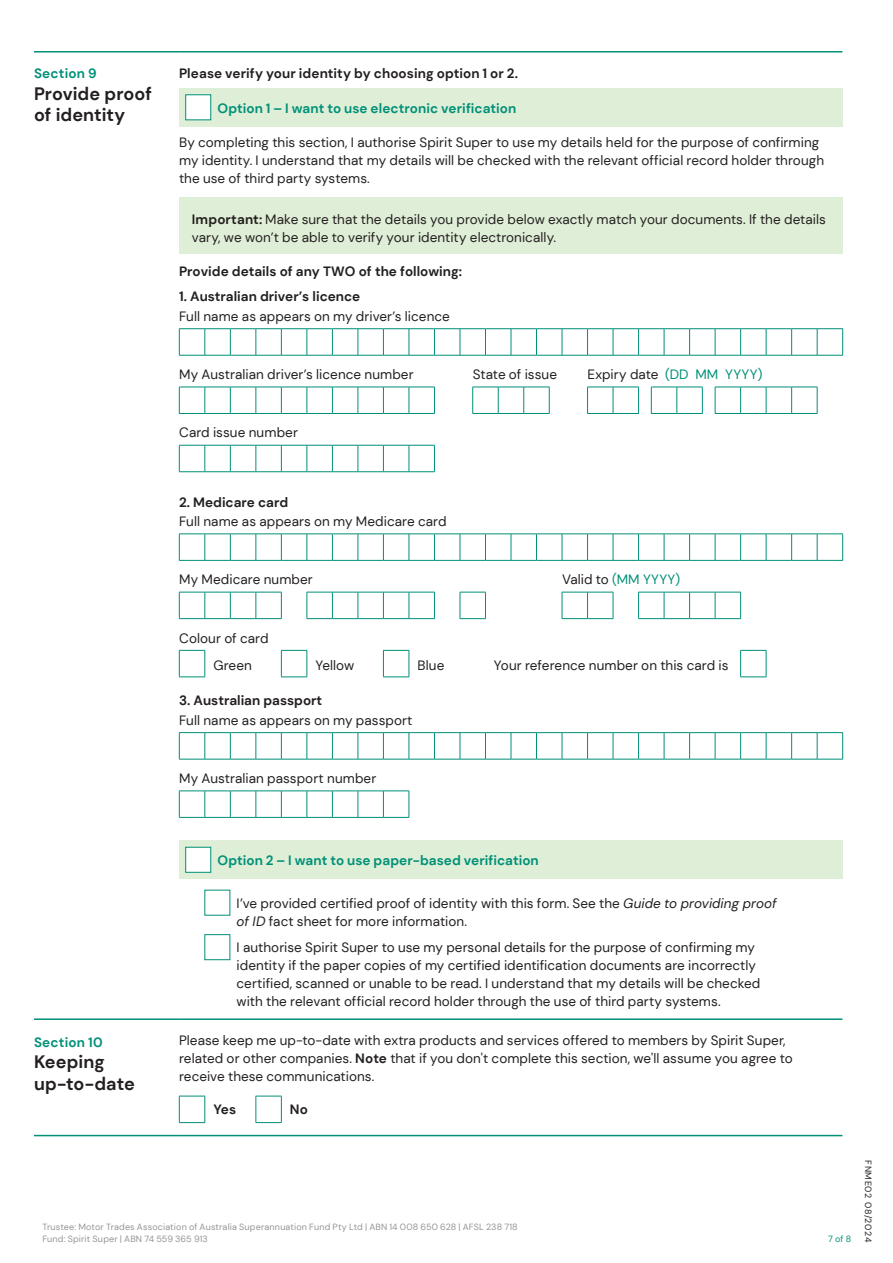
<style>
.page{position:relative;width:893px;height:1263px;background:#fff}
.page>*{position:absolute;margin:0;border:0;box-sizing:border-box;transform-origin:0 0}
._4__Section_Header{font:700 18px/21.6px "DM Sans";color:#231f20}
._5__Body_copy{font:13.5px/18px "DM Sans";letter-spacing:.005em;color:#231f20}
._5__Body_copy-2{font:700 13.5px "DM Sans";color:#231f20}
._5__Body_copy-3{font:700 13.5px "DM Sans";letter-spacing:.005em;color:#009078}
._3__Section_Letter{font:700 13.5px "DM Sans";letter-spacing:.015em;color:#009078}
._5__Body_copy-4{font:13.5px "DM Sans";letter-spacing:.01em;color:#009078}
.t1{font:9px/12px "DM Sans";letter-spacing:.015em;color:#939598}
.t2{font:9px "DM Sans";letter-spacing:.06em;color:#231f20}
.t3{font:9px "DM Sans";color:#009078}
.s1{font-weight:700}
.s2{color:#009078}
.s3{color:#231f20}
.s4{font-style:italic}
</style>
<div class="page">
<hr style="left:34px;top:51px;width:145px;height:2px;background:#009078">
<hr style="left:34px;top:1018px;width:145px;height:2px;background:#009078">
<hr style="left:34px;top:1135px;width:145px;height:1px;background:#009078">
<hr style="left:179px;top:51px;width:663px;height:2px;background:#009078">
<hr style="left:179px;top:1018px;width:663px;height:2px;background:#009078">
<hr style="left:179px;top:1135px;width:663px;height:1px;background:#009078">
<div style="left:179px;top:88px;width:663px;height:38px;background:#dfeed6"></div>
<div style="left:185px;top:95px;width:26px;height:25px;background:#fff"></div>
<div style="left:179px;top:197px;width:663px;height:57px;background:#dfeed6"></div>
<svg style="left:179px;top:328px;width:664px;height:28px"></svg>
<svg style="left:179px;top:387px;width:639px;height:27px"></svg>
<svg style="left:179px;top:445px;width:256px;height:27px"></svg>
<svg style="left:179px;top:534px;width:664px;height:27px"></svg>
<svg style="left:179px;top:592px;width:562px;height:27px"></svg>
<svg style="left:179px;top:650px;width:588px;height:28px"></svg>
<svg style="left:179px;top:732px;width:664px;height:28px"></svg>
<svg style="left:179px;top:791px;width:231px;height:27px"></svg>
<div style="left:179px;top:841px;width:663px;height:38px;background:#dfeed6"></div>
<div style="left:185px;top:847px;width:26px;height:25px;background:#fff"></div>
<div style="left:205px;top:934px;width:25px;height:26px;border:1px solid #009078"></div>
<svg style="left:179px;top:1096px;width:103px;height:27px"></svg>
<p class="_3__Section_Letter" style="left:34px;top:65px;width:64px">Section 9</p>
<p class="_4__Section_Header" style="left:34px;top:82px;width:119px">Provide proof of identity</p>
<p class="_5__Body_copy-2" style="left:179px;top:65px;width:341px">Please verify your identity by choosing option 1 or 2.</p>
<p class="_5__Body_copy-3" style="left:217px;top:99px;width:300px">Option 1 – I want to use electronic verification</p>
<p class="_5__Body_copy" style="left:179px;top:133px;width:646px">By completing this section, I authorise Spirit Super to use my details held for the purpose of confirming my identity. I understand that my details will be checked with the relevant official record holder through the use of third party systems.</p>
<p class="_5__Body_copy" style="left:192px;top:210px;width:636px"><span class="s1">Important:</span> Make sure that the details you provide below exactly match your documents. If the details vary, we won’t be able to verify your identity electronically.</p>
<p class="_5__Body_copy-2" style="left:179px;top:263px;width:284px">Provide details of any TWO of the following:</p>
<p class="_5__Body_copy-2" style="left:179px;top:288px;width:183px">1. Australian driver’s licence</p>
<p class="_5__Body_copy" style="left:179px;top:307px;width:272px">Full name as appears on my driver’s licence</p>
<p class="_5__Body_copy" style="left:179px;top:365px;width:236px">My Australian driver’s licence number</p>
<p class="_5__Body_copy" style="left:473px;top:365px;width:86px">State of issue</p>
<p class="_5__Body_copy" style="left:587px;top:365px;width:176px">Expiry date <span class="s2">(DD MM YYYY)</span></p>
<p class="_5__Body_copy" style="left:179px;top:424px;width:120px">Card issue number</p>
<p class="_5__Body_copy-2" style="left:179px;top:493px;width:111px">2. Medicare card</p>
<p class="_5__Body_copy" style="left:179px;top:512px;width:269px">Full name as appears on my Medicare card</p>
<p class="_5__Body_copy" style="left:179px;top:570px;width:135px">My Medicare number</p>
<p class="_5__Body_copy-4" style="left:562px;top:571px;width:120px"><span class="s3">Valid to</span> (MM YYYY)</p>
<p class="_5__Body_copy" style="left:179px;top:629px;width:91px">Colour of card</p>
<p class="_5__Body_copy" style="left:213px;top:656px;width:40px">Green</p>
<p class="_5__Body_copy" style="left:315px;top:656px;width:40px">Yellow</p>
<p class="_5__Body_copy" style="left:417px;top:656px;width:28px">Blue</p>
<p class="_5__Body_copy" style="left:494px;top:656px;width:236px">Your reference number on this card is</p>
<p class="_5__Body_copy-2" style="left:179px;top:692px;width:145px">3. Australian passport</p>
<p class="_5__Body_copy" style="left:179px;top:711px;width:235px">Full name as appears on my passport</p>
<p class="_5__Body_copy" style="left:179px;top:769px;width:198px">My Australian passport number</p>
<p class="_3__Section_Letter" style="left:34px;top:1034px;width:70px">Section 10</p>
<p class="_4__Section_Header" style="left:34px;top:1051px;width:102px">Keeping up-to-date</p>
<p class="_5__Body_copy-3" style="left:217px;top:852px;width:323px">Option 2 – I want to use paper-based verification</p>
<p class="_5__Body_copy" style="left:237px;top:894px;width:541px">I’ve provided certified proof of identity with this form. See the <span class="s4">Guide to providing proof of ID</span> fact sheet for more information.</p>
<p class="_5__Body_copy" style="left:237px;top:939px;width:525px">I authorise Spirit Super to use my personal details for the purpose of confirming my identity if the paper copies of my certified identification documents are incorrectly certified, scanned or unable to be read. I understand that my details will be checked with the relevant official record holder through the use of third party systems.</p>
<p class="_5__Body_copy" style="left:179px;top:1031px;width:615px">Please keep me up-to-date with extra products and services offered to members by Spirit Super, related or other companies. <span class="s1">Note</span> that if you don't complete this section, we'll assume you agree to receive these communications.</p>
<p class="_5__Body_copy-2" style="left:213px;top:1100px;width:24px">Yes</p>
<p class="_5__Body_copy-2" style="left:290px;top:1100px;width:20px">No</p>
<p class="t1" style="left:43px;top:1221px;width:477px">Trustee: Motor Trades Association of Australia Superannuation Fund Pty Ltd | ABN 14 008 650 628 | AFSL 238 718<br>Fund: Spirit Super | ABN 74 559 365 913</p>
<p class="t3" style="left:828px;top:1233px;width:25px">7 of 8</p>
<p class="t2" style="left:874px;top:1160px;width:83px;rotate:90deg">FNME02 08/2024</p>
</div>
